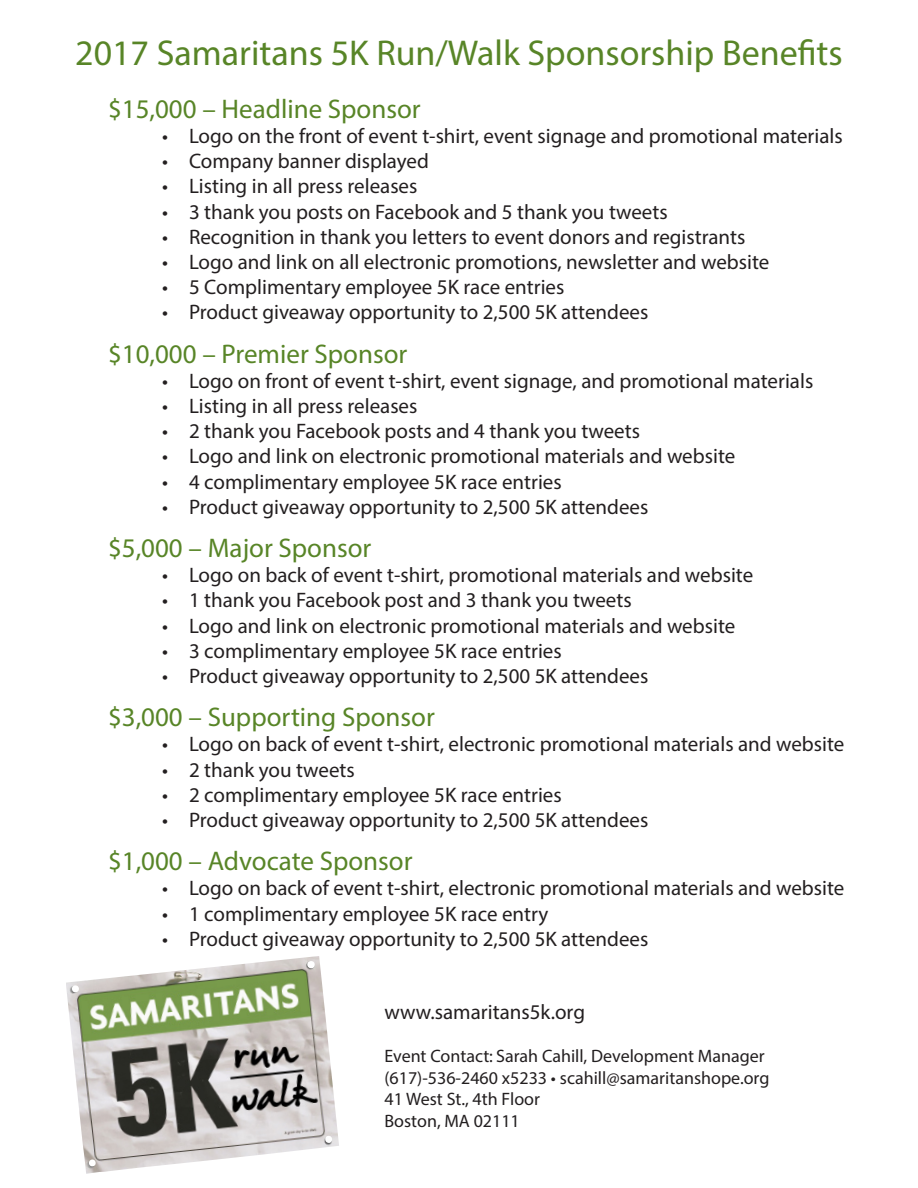
<style>
.page{position:relative;width:918px;height:1188px;background:#fff}
.page>*{position:absolute;margin:0;border:0;box-sizing:border-box;transform-origin:0 0}
.t1{font:36px "Myriad Pro";color:#588527}
.t2{font:27px "Myriad Pro";color:#588527}
.t3{font:21px "Myriad Pro";color:#231f20}
.t4{font:18px "Myriad Pro";color:#231f20}
</style>
<div class="page">
<img style="left:66px;top:956px;width:273px;height:218px">
<p class="t1" style="left:75px;top:31px;width:769px">2017 Samaritans 5K Run/Walk Sponsorship Benefits</p>
<p class="t2" style="left:108px;top:92px;width:314px">$15,000 – Headline Sponsor</p>
<p class="t3" style="left:162px;top:123px;width:682px">• Logo on the front of event t-shirt, event signage and promotional materials</p>
<p class="t3" style="left:162px;top:148px;width:268px">• Company banner displayed</p>
<p class="t3" style="left:162px;top:173px;width:257px">• Listing in all press releases</p>
<p class="t3" style="left:162px;top:199px;width:507px">• 3 thank you posts on Facebook and 5 thank you tweets</p>
<p class="t3" style="left:162px;top:224px;width:585px">• Recognition in thank you letters to event donors and registrants</p>
<p class="t3" style="left:162px;top:249px;width:609px">• Logo and link on all electronic promotions, newsletter and website</p>
<p class="t3" style="left:162px;top:274px;width:404px">• 5 Complimentary employee 5K race entries</p>
<p class="t3" style="left:162px;top:299px;width:488px">• Product giveaway opportunity to 2,500 5K attendees</p>
<p class="t2" style="left:108px;top:337px;width:301px">$10,000 – Premier Sponsor</p>
<p class="t3" style="left:162px;top:368px;width:653px">• Logo on front of event t-shirt, event signage, and promotional materials</p>
<p class="t3" style="left:162px;top:393px;width:257px">• Listing in all press releases</p>
<p class="t3" style="left:162px;top:418px;width:480px">• 2 thank you Facebook posts and 4 thank you tweets</p>
<p class="t3" style="left:162px;top:443px;width:575px">• Logo and link on electronic promotional materials and website</p>
<p class="t3" style="left:162px;top:469px;width:401px">• 4 complimentary employee 5K race entries</p>
<p class="t3" style="left:162px;top:494px;width:488px">• Product giveaway opportunity to 2,500 5K attendees</p>
<p class="t2" style="left:108px;top:531px;width:265px">$5,000 – Major Sponsor</p>
<p class="t3" style="left:162px;top:562px;width:593px">• Logo on back of event t-shirt, promotional materials and website</p>
<p class="t3" style="left:162px;top:587px;width:471px">• 1 thank you Facebook post and 3 thank you tweets</p>
<p class="t3" style="left:162px;top:613px;width:575px">• Logo and link on electronic promotional materials and website</p>
<p class="t3" style="left:162px;top:638px;width:401px">• 3 complimentary employee 5K race entries</p>
<p class="t3" style="left:162px;top:663px;width:488px">• Product giveaway opportunity to 2,500 5K attendees</p>
<p class="t2" style="left:108px;top:701px;width:328px">$3,000 – Supporting Sponsor</p>
<p class="t3" style="left:162px;top:731px;width:684px">• Logo on back of event t-shirt, electronic promotional materials and website</p>
<p class="t3" style="left:162px;top:757px;width:194px">• 2 thank you tweets</p>
<p class="t3" style="left:162px;top:782px;width:401px">• 2 complimentary employee 5K race entries</p>
<p class="t3" style="left:162px;top:807px;width:488px">• Product giveaway opportunity to 2,500 5K attendees</p>
<p class="t2" style="left:108px;top:845px;width:306px">$1,000 – Advocate Sponsor</p>
<p class="t3" style="left:162px;top:875px;width:684px">• Logo on back of event t-shirt, electronic promotional materials and website</p>
<p class="t3" style="left:162px;top:901px;width:388px">• 1 complimentary employee 5K race entry</p>
<p class="t3" style="left:162px;top:926px;width:488px">• Product giveaway opportunity to 2,500 5K attendees</p>
<p class="t3" style="left:384px;top:999px;width:202px">www.samaritans5k.org</p>
<p class="t4" style="left:384px;top:1045px;width:382px">Event Contact: Sarah Cahill, Development Manager</p>
<p class="t4" style="left:384px;top:1067px;width:386px">(617)-536-2460 x5233 • scahill@samaritanshope.org</p>
<p class="t4" style="left:384px;top:1088px;width:157px">41 West St., 4th Floor</p>
<p class="t4" style="left:384px;top:1110px;width:137px">Boston, MA 02111</p>
</div>
